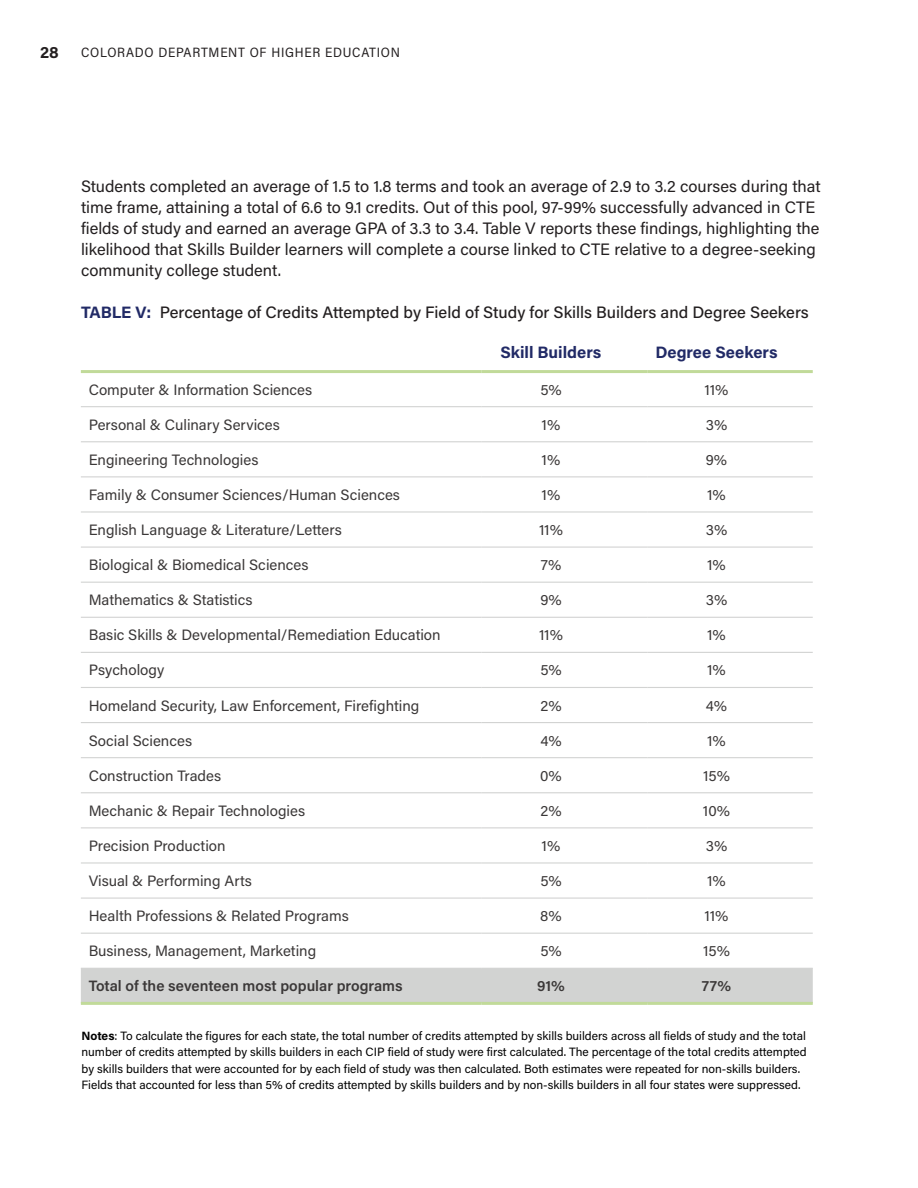
<style>
.page{position:relative;width:918px;height:1188px;background:#fff}
.page>*{position:absolute;margin:0;border:0;box-sizing:border-box;transform-origin:0 0}
.Body_Copy{font:16.5px/21px "Acumin Pro";color:#231f20}
.Body_Copy-2{font:500 16.5px "Acumin Pro";color:#231f20}
.acumin_pro{font:700 16.5px "Acumin Pro";color:#212a66}
.t1{font:700 16.5px "Acumin Pro";color:#231f20}
.acumin_pro-2{font:15px "Acumin Pro";color:#3b3838}
.acumin_pro-3{font:600 15px "Acumin Pro";color:#3b3838}
.t2{font:13.5px "Acumin Pro Semi Cond";letter-spacing:.055em;color:#231f20}
.Body_Copy-3{font:12px/16.5px "Acumin Pro";color:#000}
.s1{font-weight:700;color:#212a66}
.s2{font-weight:700}
</style>
<div class="page">
<div style="left:81px;top:969px;width:732px;height:33px;background:#d2d3d2"></div>
<hr style="left:81px;top:406px;width:401px;height:1px;background:#d2d3d2">
<hr style="left:81px;top:441px;width:401px;height:1px;background:#d2d3d2">
<hr style="left:81px;top:476px;width:401px;height:1px;background:#d2d3d2">
<hr style="left:81px;top:511px;width:401px;height:2px;background:#d2d3d2">
<hr style="left:81px;top:547px;width:401px;height:1px;background:#d2d3d2">
<hr style="left:81px;top:582px;width:401px;height:1px;background:#d2d3d2">
<hr style="left:81px;top:617px;width:401px;height:1px;background:#d2d3d2">
<hr style="left:81px;top:652px;width:401px;height:1px;background:#d2d3d2">
<hr style="left:81px;top:687px;width:401px;height:1px;background:#d2d3d2">
<hr style="left:81px;top:722px;width:401px;height:1px;background:#d2d3d2">
<hr style="left:81px;top:757px;width:401px;height:1px;background:#d2d3d2">
<hr style="left:81px;top:792px;width:401px;height:1px;background:#d2d3d2">
<hr style="left:81px;top:827px;width:401px;height:1px;background:#d2d3d2">
<hr style="left:81px;top:862px;width:401px;height:2px;background:#d2d3d2">
<hr style="left:81px;top:898px;width:401px;height:1px;background:#d2d3d2">
<hr style="left:482px;top:406px;width:165px;height:1px;background:#d2d3d2">
<hr style="left:647px;top:406px;width:166px;height:1px;background:#d2d3d2">
<hr style="left:482px;top:441px;width:165px;height:1px;background:#d2d3d2">
<hr style="left:647px;top:441px;width:166px;height:1px;background:#d2d3d2">
<hr style="left:482px;top:476px;width:165px;height:1px;background:#d2d3d2">
<hr style="left:647px;top:476px;width:166px;height:1px;background:#d2d3d2">
<hr style="left:482px;top:511px;width:165px;height:2px;background:#d2d3d2">
<hr style="left:647px;top:511px;width:166px;height:2px;background:#d2d3d2">
<hr style="left:482px;top:547px;width:165px;height:1px;background:#d2d3d2">
<hr style="left:647px;top:547px;width:166px;height:1px;background:#d2d3d2">
<hr style="left:482px;top:582px;width:165px;height:1px;background:#d2d3d2">
<hr style="left:647px;top:582px;width:166px;height:1px;background:#d2d3d2">
<hr style="left:482px;top:617px;width:165px;height:1px;background:#d2d3d2">
<hr style="left:647px;top:617px;width:166px;height:1px;background:#d2d3d2">
<hr style="left:482px;top:652px;width:165px;height:1px;background:#d2d3d2">
<hr style="left:647px;top:652px;width:166px;height:1px;background:#d2d3d2">
<hr style="left:482px;top:687px;width:165px;height:1px;background:#d2d3d2">
<hr style="left:647px;top:687px;width:166px;height:1px;background:#d2d3d2">
<hr style="left:482px;top:722px;width:165px;height:1px;background:#d2d3d2">
<hr style="left:647px;top:722px;width:166px;height:1px;background:#d2d3d2">
<hr style="left:482px;top:757px;width:165px;height:1px;background:#d2d3d2">
<hr style="left:647px;top:757px;width:166px;height:1px;background:#d2d3d2">
<hr style="left:482px;top:792px;width:165px;height:1px;background:#d2d3d2">
<hr style="left:647px;top:792px;width:166px;height:1px;background:#d2d3d2">
<hr style="left:482px;top:827px;width:165px;height:1px;background:#d2d3d2">
<hr style="left:647px;top:827px;width:166px;height:1px;background:#d2d3d2">
<hr style="left:482px;top:862px;width:165px;height:2px;background:#d2d3d2">
<hr style="left:647px;top:862px;width:166px;height:2px;background:#d2d3d2">
<hr style="left:482px;top:898px;width:165px;height:1px;background:#d2d3d2">
<hr style="left:647px;top:898px;width:166px;height:1px;background:#d2d3d2">
<hr style="left:81px;top:933px;width:401px;height:1px;background:#d2d3d2">
<hr style="left:482px;top:933px;width:165px;height:1px;background:#d2d3d2">
<hr style="left:647px;top:933px;width:166px;height:1px;background:#d2d3d2">
<hr style="left:81px;top:968px;width:401px;height:1px;background:#d2d3d2">
<hr style="left:482px;top:968px;width:165px;height:1px;background:#d2d3d2">
<hr style="left:647px;top:968px;width:166px;height:1px;background:#d2d3d2">
<hr style="left:81px;top:370px;width:401px;height:3px;background:#c1da99">
<hr style="left:482px;top:370px;width:165px;height:3px;background:#c1da99">
<hr style="left:647px;top:370px;width:166px;height:3px;background:#c1da99">
<hr style="left:81px;top:1002px;width:401px;height:3px;background:#c1da99">
<hr style="left:482px;top:1002px;width:165px;height:3px;background:#c1da99">
<hr style="left:647px;top:1002px;width:166px;height:3px;background:#c1da99">
<p class="t1" style="left:40px;top:40px;width:20px">28</p>
<p class="t2" style="left:81px;top:43px;width:320px">COLORADO DEPARTMENT OF HIGHER EDUCATION</p>
<p class="Body_Copy" style="left:81px;top:176px;width:741px">Students completed an average of 1.5 to 1.8 terms and took an average of 2.9 to 3.2 courses during that time frame, attaining a total of 6.6 to 9.1 credits. Out of this pool, 97-99% successfully advanced in CTE fields of study and earned an average GPA of 3.3 to 3.4. Table V reports these findings, highlighting the likelihood that Skills Builder learners will complete a course linked to CTE relative to a degree-seeking community college student.</p>
<p class="Body_Copy-2" style="left:81px;top:301px;width:729px"><span class="s1">TABLE V:</span> Percentage of Credits Attempted by Field of Study for Skills Builders and Degree Seekers</p>
<p class="acumin_pro" style="left:501px;top:341px;width:102px">Skill Builders</p>
<p class="acumin_pro" style="left:655px;top:341px;width:124px">Degree Seekers</p>
<p class="acumin_pro-2" style="left:89px;top:379px;width:225px">Computer &amp; Information Sciences</p>
<p class="acumin_pro-2" style="left:540px;top:379px;width:23px">5%</p>
<p class="acumin_pro-2" style="left:705px;top:379px;width:25px">11%</p>
<p class="acumin_pro-2" style="left:89px;top:414px;width:193px">Personal &amp; Culinary Services</p>
<p class="acumin_pro-2" style="left:542px;top:414px;width:20px">1%</p>
<p class="acumin_pro-2" style="left:706px;top:414px;width:23px">3%</p>
<p class="acumin_pro-2" style="left:89px;top:449px;width:171px">Engineering Technologies</p>
<p class="acumin_pro-2" style="left:542px;top:449px;width:20px">1%</p>
<p class="acumin_pro-2" style="left:706px;top:449px;width:23px">9%</p>
<p class="acumin_pro-2" style="left:89px;top:484px;width:313px">Family &amp; Consumer Sciences/Human Sciences</p>
<p class="acumin_pro-2" style="left:542px;top:484px;width:20px">1%</p>
<p class="acumin_pro-2" style="left:707px;top:484px;width:20px">1%</p>
<p class="acumin_pro-2" style="left:89px;top:519px;width:255px">English Language &amp; Literature/Letters</p>
<p class="acumin_pro-2" style="left:539px;top:519px;width:25px">11%</p>
<p class="acumin_pro-2" style="left:706px;top:519px;width:23px">3%</p>
<p class="acumin_pro-2" style="left:89px;top:555px;width:221px">Biological &amp; Biomedical Sciences</p>
<p class="acumin_pro-2" style="left:541px;top:555px;width:22px">7%</p>
<p class="acumin_pro-2" style="left:707px;top:555px;width:20px">1%</p>
<p class="acumin_pro-2" style="left:89px;top:590px;width:165px">Mathematics &amp; Statistics</p>
<p class="acumin_pro-2" style="left:540px;top:590px;width:23px">9%</p>
<p class="acumin_pro-2" style="left:706px;top:590px;width:23px">3%</p>
<p class="acumin_pro-2" style="left:89px;top:625px;width:354px">Basic Skills &amp; Developmental/Remediation Education</p>
<p class="acumin_pro-2" style="left:539px;top:625px;width:25px">11%</p>
<p class="acumin_pro-2" style="left:707px;top:625px;width:20px">1%</p>
<p class="acumin_pro-2" style="left:89px;top:660px;width:77px">Psychology</p>
<p class="acumin_pro-2" style="left:540px;top:660px;width:23px">5%</p>
<p class="acumin_pro-2" style="left:707px;top:660px;width:20px">1%</p>
<p class="acumin_pro-2" style="left:89px;top:695px;width:332px">Homeland Security, Law Enforcement, Firefighting</p>
<p class="acumin_pro-2" style="left:540px;top:695px;width:23px">2%</p>
<p class="acumin_pro-2" style="left:706px;top:695px;width:23px">4%</p>
<p class="acumin_pro-2" style="left:89px;top:730px;width:105px">Social Sciences</p>
<p class="acumin_pro-2" style="left:540px;top:730px;width:23px">4%</p>
<p class="acumin_pro-2" style="left:707px;top:730px;width:20px">1%</p>
<p class="acumin_pro-2" style="left:89px;top:765px;width:134px">Construction Trades</p>
<p class="acumin_pro-2" style="left:540px;top:765px;width:23px">0%</p>
<p class="acumin_pro-2" style="left:703px;top:765px;width:28px">15%</p>
<p class="acumin_pro-2" style="left:89px;top:800px;width:218px">Mechanic &amp; Repair Technologies</p>
<p class="acumin_pro-2" style="left:540px;top:800px;width:23px">2%</p>
<p class="acumin_pro-2" style="left:703px;top:800px;width:29px">10%</p>
<p class="acumin_pro-2" style="left:89px;top:835px;width:138px">Precision Production</p>
<p class="acumin_pro-2" style="left:542px;top:835px;width:20px">1%</p>
<p class="acumin_pro-2" style="left:706px;top:835px;width:23px">3%</p>
<p class="acumin_pro-2" style="left:89px;top:870px;width:165px">Visual &amp; Performing Arts</p>
<p class="acumin_pro-2" style="left:540px;top:870px;width:23px">5%</p>
<p class="acumin_pro-2" style="left:707px;top:870px;width:20px">1%</p>
<p class="acumin_pro-2" style="left:89px;top:906px;width:262px">Health Professions &amp; Related Programs</p>
<p class="acumin_pro-2" style="left:540px;top:906px;width:23px">8%</p>
<p class="acumin_pro-2" style="left:705px;top:906px;width:25px">11%</p>
<p class="acumin_pro-2" style="left:89px;top:941px;width:229px">Business, Management, Marketing</p>
<p class="acumin_pro-2" style="left:540px;top:941px;width:23px">5%</p>
<p class="acumin_pro-2" style="left:703px;top:941px;width:28px">15%</p>
<p class="acumin_pro-3" style="left:89px;top:975px;width:315px">Total of the seventeen most popular programs</p>
<p class="acumin_pro-3" style="left:537px;top:975px;width:29px">91%</p>
<p class="acumin_pro-3" style="left:702px;top:975px;width:31px">77%</p>
<p class="Body_Copy-3" style="left:82px;top:1027px;width:727px"><span class="s2">Notes</span>: To calculate the figures for each state, the total number of credits attempted by skills builders across all fields of study and the total number of credits attempted by skills builders in each CIP field of study were first calculated. The percentage of the total credits attempted by skills builders that were accounted for by each field of study was then calculated. Both estimates were repeated for non-skills builders.<br>Fields that accounted for less than 5% of credits attempted by skills builders and by non-skills builders in all four states were suppressed.</p>
</div>
